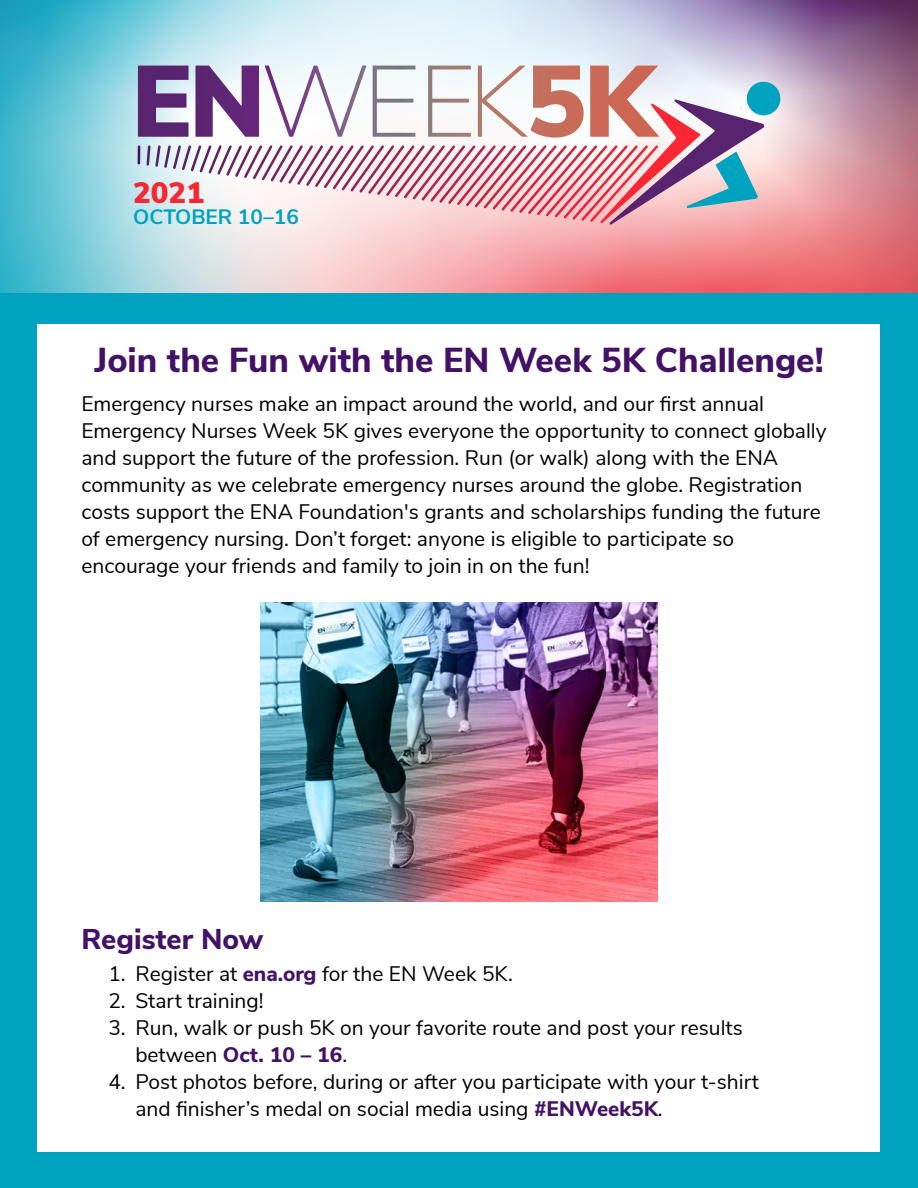
<style>
.page{position:relative;width:918px;height:1188px;background:#fff}
.page>*{position:absolute;margin:0;border:0;box-sizing:border-box;transform-origin:0 0}
.t1{font:800 34.5px "Nunito Sans";color:#431266}
.t2{font:900 29.4px "Nunito Sans";color:#f92634}
.t3{font:800 28.5px "Nunito Sans";color:#431266}
.t4{font:21px/27px "Nunito Sans";color:#000}
.t5{font:700 20.85px "Nunito Sans";color:#00a3bf}
.s1{font-weight:800;color:#431266}
</style>
<div class="page">
<img style="left:0;top:0;width:918px;height:294px">
<div style="left:747px;top:82px;width:33px;height:33px;background:#00a3bf;border-radius:50%"></div>
<svg style="left:138px;top:66px;width:627px;height:159px"></svg>
<div style="left:0;top:294px;width:918px;height:894px;background:#00a3bf"></div>
<div style="left:37px;top:324px;width:843px;height:827px;background:#fff"></div>
<img style="left:261px;top:603px;width:396px;height:298px">
<h2 class="t2" style="left:133px;top:172px;width:72px">2021</h2>
<p class="t5" style="left:133px;top:202px;width:167px">OCTOBER 10–16</p>
<h1 class="t1" style="left:94px;top:335px;width:731px">Join the Fun with the EN Week 5K Challenge!</h1>
<p class="t4" style="left:81px;top:389px;width:747px">Emergency nurses make an impact around the world, and our first annual Emergency Nurses Week 5K gives everyone the opportunity to connect globally and support the future of the profession. Run (or walk) along with the ENA community as we celebrate emergency nurses around the globe. Registration costs support the ENA Foundation's grants and scholarships funding the future of emergency nursing. Don’t forget: anyone is eligible to participate so encourage your friends and family to join in on the fun!</p>
<h3 class="t3" style="left:81px;top:918px;width:184px">Register Now</h3>
<p class="t4" style="left:108px;top:959px;width:406px">1. Register at <span class="s1">ena.org</span> for the EN Week 5K.</p>
<p class="t4" style="left:108px;top:986px;width:157px">2. Start training!</p>
<p class="t4" style="left:135px;top:1013px;width:609px;text-indent:-27px">3. Run, walk or push 5K on your favorite route and post your results between <span class="s1">Oct. 10 – 16</span>.</p>
<p class="t4" style="left:135px;top:1067px;width:625px;text-indent:-27px">4. Post photos before, during or after you participate with your t-shirt and finisher’s medal on social media using <span class="s1">#ENWeek5K</span>.</p>
</div>
